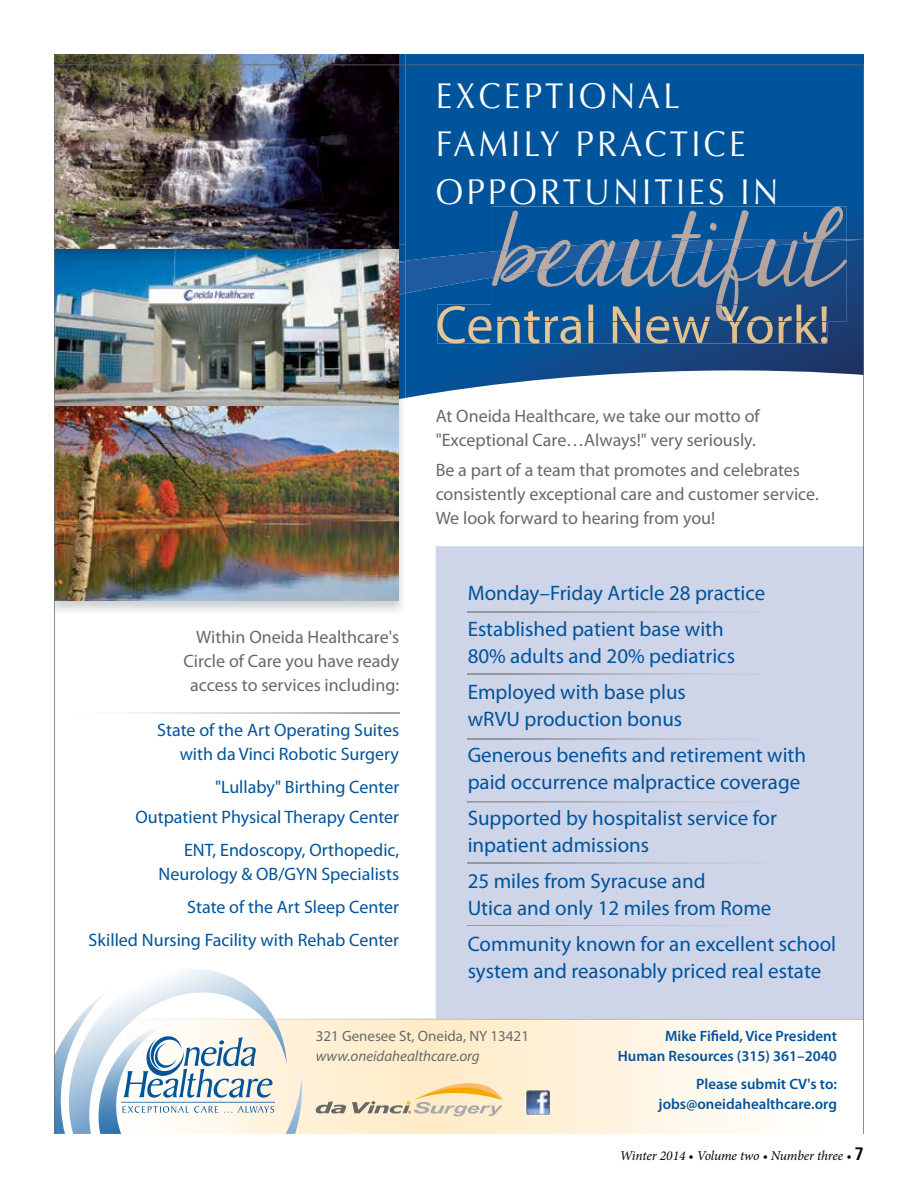
<style>
.page{position:relative;width:918px;height:1188px;background:#fff}
.page>*{position:absolute;margin:0;border:0;box-sizing:border-box;transform-origin:0 0}
.t1{font:36px/48px "Optima";letter-spacing:.1em;color:#fff;scale:.91 1}
.t2{font:21px/36px "Myriad Pro";color:#00539b}
.t3{font:18px/24px "Myriad Pro";color:#676969}
.t4{font:18px/24px "Myriad Pro";color:#00539b;text-align:right}
.t5{font:600 15px/19.5px "Myriad Pro";color:#00539b;text-align:right}
.t6{font:15px "Myriad Pro";color:#676969}
.t7{font:italic 15px "Myriad Pro";color:#676969}
.t8{font:italic 13.5px "Minion Pro";letter-spacing:-.01em;color:#000}
.s1{font-family:"Frutiger";font-weight:700;font-style:normal;font-stretch:condensed;font-size:18px}
</style>
<div class="page">
<div style="left:406px;top:54px;width:458px;height:10px;background:#00549b"></div>
<img style="left:55px;top:55px;width:343px;height:9px">
<img style="left:54px;top:64px;width:810px;height:1070px">
<h1 class="t1" style="left:436px;top:72px;width:378px">EXCEPTIONAL<br>FAMILY PRACTICE<br>OPPORTUNITIES IN</h1>
<p class="t3" style="left:184px;top:625px;width:217px;text-align:right">Within Oneida Healthcare's<br>Circle of Care you have ready access to services including:</p>
<p class="t4" style="left:157px;top:718px;width:243px">State of the Art Operating Suites with da Vinci Robotic Surgery</p>
<p class="t4" style="left:135px;top:772px;width:265px;line-height:30px">"Lullaby" Birthing Center<br>Outpatient Physical Therapy Center</p>
<p class="t4" style="left:159px;top:838px;width:242px">ENT, Endoscopy, Orthopedic,<br>Neurology &amp; OB/GYN Specialists</p>
<p class="t4" style="left:89px;top:890px;width:312px;line-height:33px">State of the Art Sleep Center<br>Skilled Nursing Facility with Rehab Center</p>
<p class="t3" style="left:436px;top:404px;width:326px">At Oneida Healthcare, we take our motto of "Exceptional Care…Always!" very seriously.</p>
<p class="t3" style="left:436px;top:458px;width:385px">Be a part of a team that promotes and celebrates consistently exceptional care and customer service.<br>We look forward to hearing from you!</p>
<p class="t2" style="left:468px;top:575px;width:299px">Monday–Friday Article 28 practice<br>Established patient base with</p>
<p class="t2" style="left:468px;top:638px;width:269px">80% adults and 20% pediatrics<br>Employed with base plus</p>
<p class="t2" style="left:468px;top:701px;width:340px">wRVU production bonus<br>Generous benefits and retirement with</p>
<p class="t2" style="left:468px;top:764px;width:334px">paid occurrence malpractice coverage<br>Supported by hospitalist service for</p>
<p class="t2" style="left:468px;top:827px;width:239px">inpatient admissions<br>25 miles from Syracuse and</p>
<p class="t2" style="left:468px;top:890px;width:370px">Utica and only 12 miles from Rome<br>Community known for an excellent school</p>
<p class="t2" style="left:468px;top:953px;width:355px">system and reasonably priced real estate</p>
<p class="t6" style="left:316px;top:1027px;width:215px">321 Genesee St, Oneida, NY 13421</p>
<p class="t7" style="left:316px;top:1047px;width:166px">www.oneidahealthcare.org</p>
<p class="t5" style="left:618px;top:1026px;width:221px">Mike Fifield, Vice President<br>Human Resources (315) 361–2040</p>
<p class="t5" style="left:659px;top:1074px;width:180px">Please submit CV's to: jobs@oneidahealthcare.org</p>
<p class="t8" style="left:620px;top:1147px;width:246px">Winter 2014 • Volume two • Number three • <span class="s1">7</span></p>
</div>
